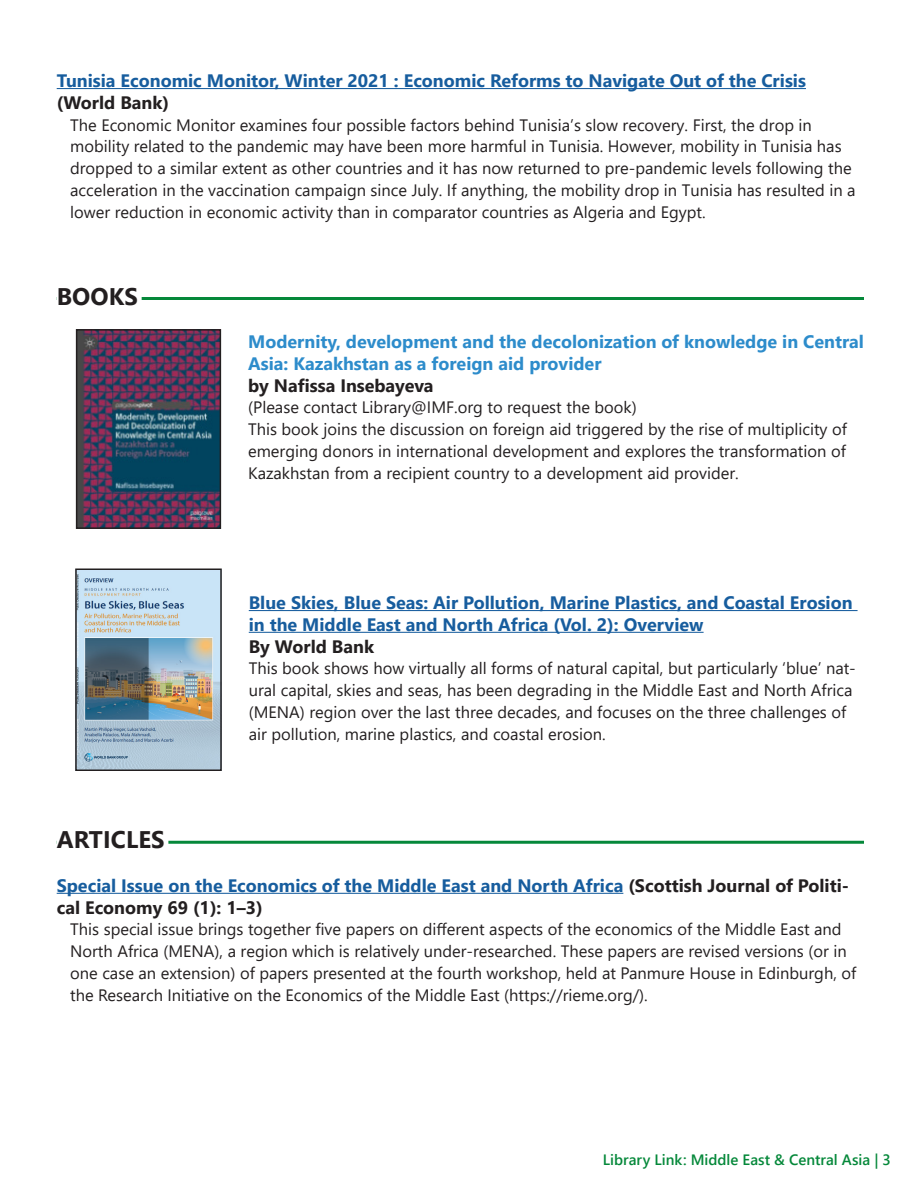
<style>
.page{position:relative;width:918px;height:1188px;background:#fff}
.page>*{position:absolute;margin:0;border:0;box-sizing:border-box;transform-origin:0 0}
.Section_header_with{font:700 24px "Segoe UI";letter-spacing:.005em;color:#231f20}
.Title__blue__bold_12{font:700 18px/21.8px "Segoe UI";color:#175d9e}
.Title__blue__bold_12-2{font:700 18px/21.8px "Segoe UI";color:#2d8ccb}
.Author__bold{font:700 18px "Segoe UI";color:#231f20}
.Abstract__basic_11pt{font:16.5px/21.8px "Segoe UI";color:#231f20}
.t1{font:600 15px "Segoe UI";color:#05883a}
.s1{color:#231f20}
</style>
<div class="page">
<hr style="left:57px;top:88px;width:749px;height:1px;background:#175d9e">
<hr style="left:57px;top:297px;width:807px;height:3px;background:#05883a">
<div style="left:57px;top:296px;width:85px;height:9px;background:#fff"></div>
<hr style="left:249px;top:610px;width:609px;height:1px;background:#175d9e">
<hr style="left:249px;top:632px;width:455px;height:1px;background:#175d9e">
<hr style="left:57px;top:841px;width:807px;height:3px;background:#05883a">
<div style="left:57px;top:839px;width:111px;height:9px;background:#fff"></div>
<hr style="left:57px;top:893px;width:566px;height:1px;background:#175d9e">
<img style="left:79px;top:332px;width:139px;height:194px">
<div style="left:76px;top:329px;width:145px;height:200px;border:2px solid #231f20"></div>
<img style="left:78px;top:571px;width:141px;height:197px">
<div style="left:75px;top:568px;width:147px;height:203px;border:2px solid #231f20"></div>
<p class="Title__blue__bold_12" style="left:57px;top:68px;width:751px">Tunisia Economic Monitor, Winter 2021 : Economic Reforms to Navigate Out of the Crisis <span class="s1">(World Bank)</span></p>
<p class="Abstract__basic_11pt" style="left:70px;top:112px;width:787px">The Economic Monitor examines four possible factors behind Tunisia’s slow recovery. First, the drop in mobility related to the pandemic may have been more harmful in Tunisia. However, mobility in Tunisia has dropped to a similar extent as other countries and it has now returned to pre-pandemic levels following the acceleration in the vaccination campaign since July. If anything, the mobility drop in Tunisia has resulted in a lower reduction in economic activity than in comparator countries as Algeria and Egypt.</p>
<p class="Section_header_with" style="left:57px;top:273px;width:83px">BOOKS</p>
<p class="Title__blue__bold_12-2" style="left:248px;top:329px;width:617px">Modernity, development and the decolonization of knowledge in Central<br>Asia: Kazakhstan as a foreign aid provider</p>
<p class="Author__bold" style="left:248px;top:368px;width:187px">by Nafissa Insebayeva</p>
<p class="Abstract__basic_11pt" style="left:248px;top:395px;width:390px">(Please contact Library@IMF.org to request the book)</p>
<p class="Abstract__basic_11pt" style="left:248px;top:417px;width:600px;text-align:justify">This book joins the discussion on foreign aid triggered by the rise of multiplicity of emerging donors in international development and explores the transformation of Kazakhstan from a recipient country to a development aid provider.</p>
<p class="Title__blue__bold_12" style="left:249px;top:590px;width:605px">Blue Skies, Blue Seas: Air Pollution, Marine Plastics, and Coastal Erosion in the Middle East and North Africa (Vol. 2): Overview</p>
<p class="Author__bold" style="left:249px;top:629px;width:127px">By World Bank</p>
<p class="Abstract__basic_11pt" style="left:249px;top:656px;width:609px">This book shows how virtually all forms of natural capital, but particularly ‘blue’ nat&shy;ural capital, skies and seas, has been degrading in the Middle East and North Africa (MENA) region over the last three decades, and focuses on the three challenges of air pollution, marine plastics, and coastal erosion.</p>
<p class="Section_header_with" style="left:57px;top:817px;width:110px">ARTICLES</p>
<p class="Title__blue__bold_12" style="left:57px;top:873px;width:794px">Special Issue on the Economics of the Middle East and North Africa <span class="s1">(Scottish Journal of Politi&shy;cal Economy 69 (1): 1–3)</span></p>
<p class="Abstract__basic_11pt" style="left:70px;top:917px;width:788px">This special issue brings together five papers on different aspects of the economics of the Middle East and North Africa (MENA), a region which is relatively under-researched. These papers are revised versions (or in one case an extension) of papers presented at the fourth workshop, held at Panmure House in Edinburgh, of the Research Initiative on the Economics of the Middle East (https://rieme.org/).</p>
<p class="t1" style="left:603px;top:1146px;width:289px">Library Link: Middle East &amp; Central Asia | 3</p>
</div>
